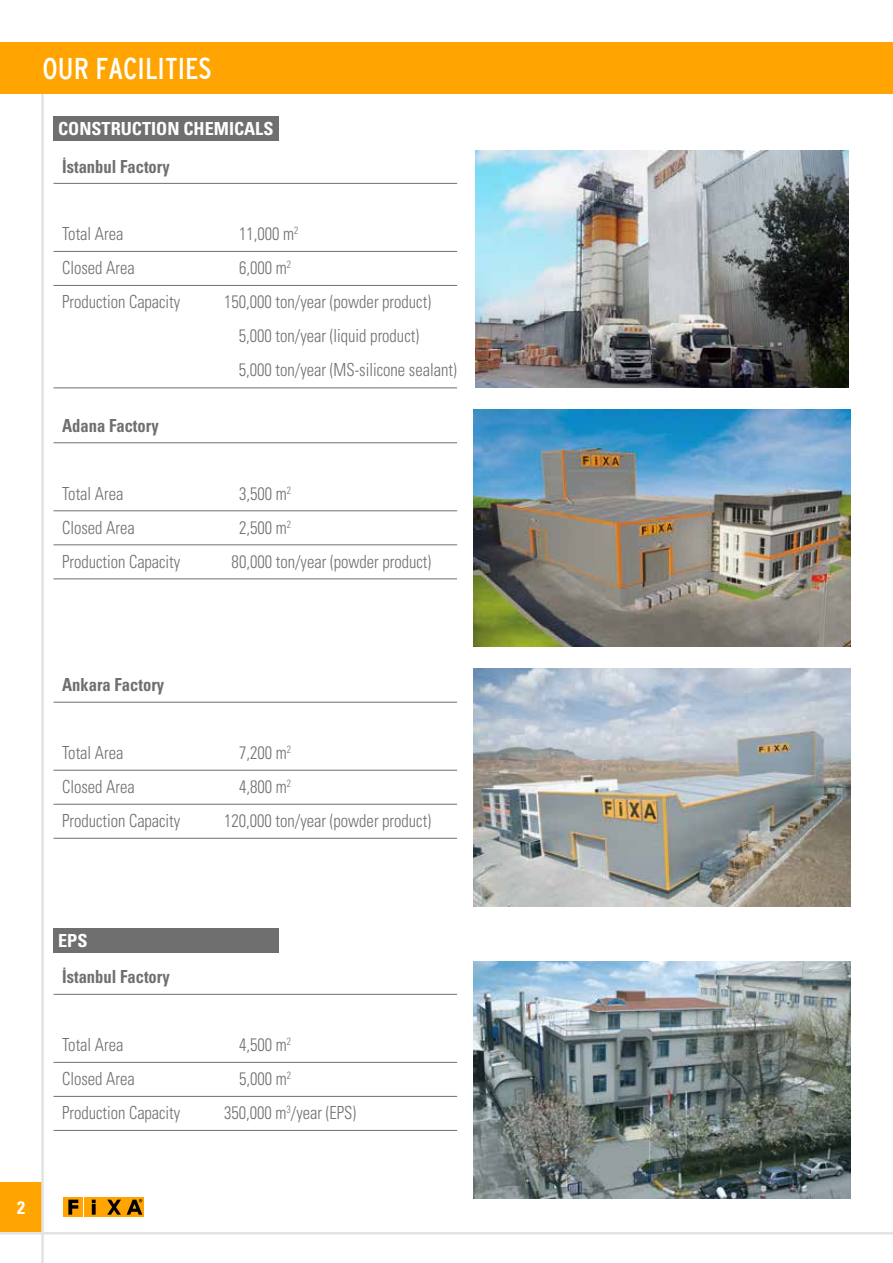
<style>
.page{position:relative;width:893px;height:1263px;background:#fff}
.page>*{position:absolute;margin:0;border:0;box-sizing:border-box;transform-origin:0 0}
.t1{font:condensed 30px "Interstate";color:#fff}
.t2{font:18px/33.9px "Univers Cond Light Tr";color:#706f6f;scale:.92 1}
.t3{font:18px "Univers Cond Bd Tr";color:#706f6f;scale:.92 1}
.t4{font:18px "Univers Cond Bd Tr";color:#fff}
</style>
<div class="page">
<div style="left:0;top:1182px;width:43px;height:51px;background:#ffa400"></div>
<hr style="left:0;top:1232px;width:893px;height:2px;background:#e3e3e3">
<hr style="left:41px;top:60px;width:3px;height:1203px;background:#e3e3e3">
<div style="left:64px;top:1197px;width:19px;height:20px;background:#ffa400"></div>
<svg style="left:68px;top:1199px;width:10px;height:16px"></svg>
<div style="left:84px;top:1197px;width:19px;height:20px;background:#ffa400"></div>
<svg style="left:92px;top:1204px;width:4px;height:11px"></svg>
<svg style="left:92px;top:1199px;width:4px;height:4px"></svg>
<div style="left:105px;top:1197px;width:19px;height:20px;background:#ffa400"></div>
<svg style="left:107px;top:1199px;width:14px;height:16px"></svg>
<div style="left:125px;top:1197px;width:19px;height:20px;background:#ffa400"></div>
<svg style="left:127px;top:1199px;width:15px;height:16px"></svg>
<div style="left:0;top:43px;width:893px;height:51px;background:#ffa400"></div>
<img style="left:475px;top:150px;width:373px;height:237px">
<div style="left:54px;top:116px;width:225px;height:25px;background:#706f6f"></div>
<div style="left:54px;top:928px;width:225px;height:25px;background:#706f6f"></div>
<img style="left:473px;top:409px;width:377px;height:238px">
<img style="left:473px;top:669px;width:377px;height:237px">
<img style="left:473px;top:961px;width:377px;height:237px">
<hr style="left:54px;top:387px;width:403px;height:1px;background:#706f6f">
<hr style="left:54px;top:578px;width:403px;height:1px;background:#706f6f">
<hr style="left:54px;top:838px;width:403px;height:1px;background:#706f6f">
<hr style="left:54px;top:1130px;width:403px;height:1px;background:#706f6f">
<hr style="left:54px;top:285px;width:403px;height:1px;background:#706f6f">
<hr style="left:54px;top:544px;width:403px;height:1px;background:#706f6f">
<hr style="left:54px;top:804px;width:403px;height:1px;background:#706f6f">
<hr style="left:54px;top:1096px;width:403px;height:1px;background:#706f6f">
<hr style="left:54px;top:251px;width:403px;height:1px;background:#706f6f">
<hr style="left:54px;top:510px;width:403px;height:1px;background:#706f6f">
<hr style="left:54px;top:770px;width:403px;height:1px;background:#706f6f">
<hr style="left:54px;top:1062px;width:403px;height:1px;background:#706f6f">
<hr style="left:54px;top:183px;width:403px;height:1px;background:#706f6f">
<hr style="left:54px;top:442px;width:403px;height:1px;background:#706f6f">
<hr style="left:54px;top:702px;width:403px;height:1px;background:#706f6f">
<hr style="left:54px;top:994px;width:403px;height:1px;background:#706f6f">
<h1 class="t1" style="left:43px;top:52px;width:171px">OUR FACILITIES</h1>
<p class="t4" style="left:58px;top:117px;width:217px">CONSTRUCTION CHEMICALS</p>
<p class="t3" style="left:62px;top:155px;width:118px">‹stanbul Factory</p>
<p class="t2" style="left:62px;top:217px;width:68px">Total Area</p>
<p class="t2" style="left:239px;top:217px;width:66px">11,000 m<sup>2</sup></p>
<p class="t2" style="left:62px;top:251px;width:80px">Closed Area</p>
<p class="t2" style="left:239px;top:251px;width:58px">6,000 m<sup>2</sup></p>
<p class="t2" style="left:62px;top:285px;width:130px">Production Capacity</p>
<p class="t2" style="left:239px;top:285px;width:238px;text-indent:-15px">150,000 ton/year (powder product)<br>5,000 ton/year (liquid product)<br>5,000 ton/year (MS-silicone sealant)</p>
<p class="t3" style="left:62px;top:414px;width:106px">Adana Factory</p>
<p class="t2" style="left:62px;top:476px;width:68px">Total Area</p>
<p class="t2" style="left:239px;top:476px;width:58px">3,500 m<sup>2</sup></p>
<p class="t2" style="left:62px;top:510px;width:80px">Closed Area</p>
<p class="t2" style="left:239px;top:510px;width:58px">2,500 m<sup>2</sup></p>
<p class="t2" style="left:62px;top:544px;width:130px">Production Capacity</p>
<p class="t2" style="left:232px;top:544px;width:218px">80,000 ton/year (powder product)</p>
<p class="t3" style="left:62px;top:674px;width:112px">Ankara Factory</p>
<p class="t2" style="left:62px;top:735px;width:68px">Total Area</p>
<p class="t2" style="left:239px;top:735px;width:58px">7,200 m<sup>2</sup></p>
<p class="t2" style="left:62px;top:769px;width:80px">Closed Area</p>
<p class="t2" style="left:239px;top:769px;width:58px">4,800 m<sup>2</sup></p>
<p class="t2" style="left:62px;top:803px;width:130px">Production Capacity</p>
<p class="t2" style="left:224px;top:803px;width:226px">120,000 ton/year (powder product)</p>
<p class="t4" style="left:17px;top:1196px;width:9px">2</p>
<p class="t4" style="left:58px;top:929px;width:31px">EPS</p>
<p class="t3" style="left:62px;top:966px;width:118px">‹stanbul Factory</p>
<p class="t2" style="left:62px;top:1028px;width:68px">Total Area</p>
<p class="t2" style="left:239px;top:1028px;width:58px">4,500 m<sup>2</sup></p>
<p class="t2" style="left:62px;top:1061px;width:80px">Closed Area</p>
<p class="t2" style="left:239px;top:1061px;width:58px">5,000 m<sup>2</sup></p>
<p class="t2" style="left:62px;top:1095px;width:130px">Production Capacity</p>
<p class="t2" style="left:224px;top:1095px;width:145px">350,000 m<sup>3</sup>/year (EPS)</p>
</div>
